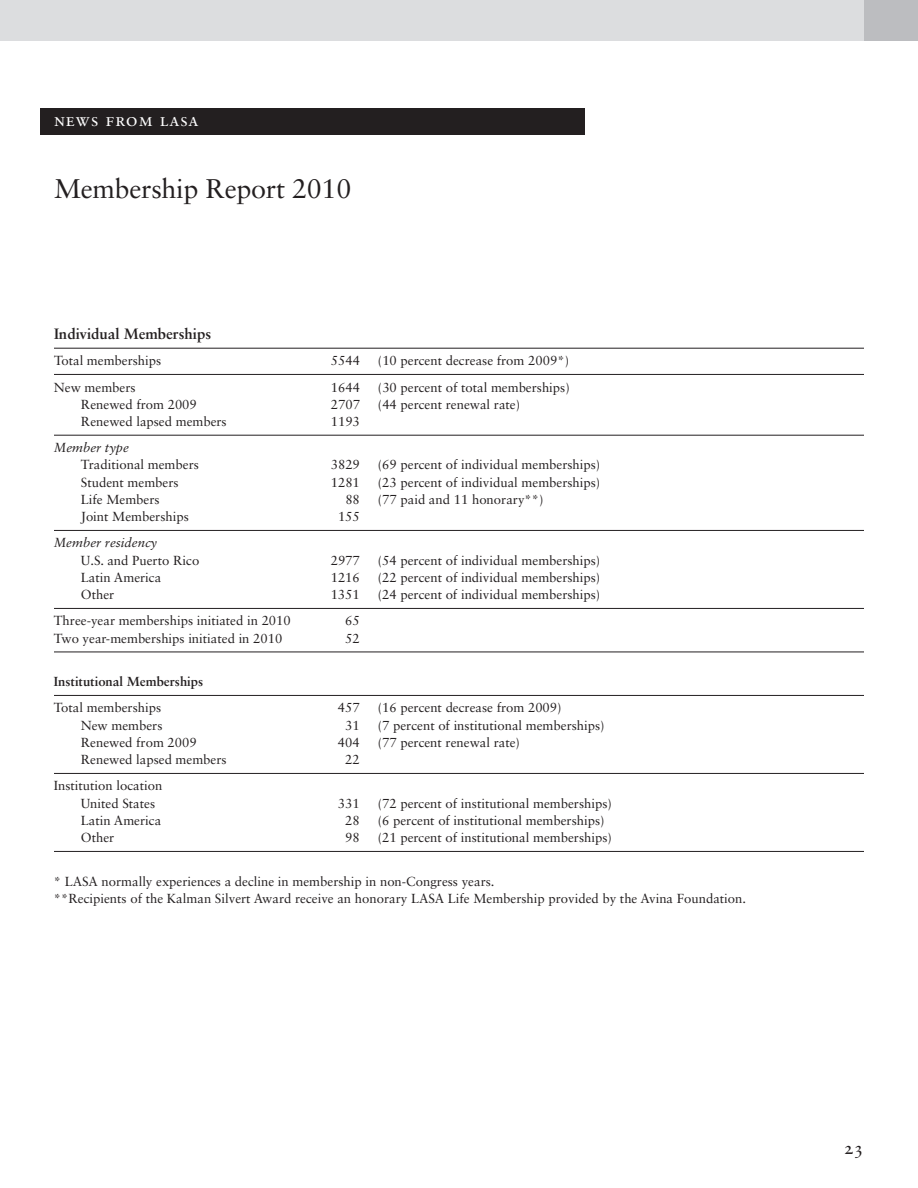
<style>
.page{position:relative;width:918px;height:1188px;background:#fff}
.page>*{position:absolute;margin:0;border:0;box-sizing:border-box;transform-origin:0 0}
.t1{font:27px "Sabon LT Std";letter-spacing:-.01em;color:#231f20}
.t2{font:18px "Sabon Roman SC";letter-spacing:.05em;color:#fff}
.t3{font:18px "Sabon Roman Os F";color:#231f20}
.t4{font:700 15px "Sabon LT Std";color:#231f20}
.t5{font:13.2px/17.2px "Sabon LT Std";color:#231f20}
.t6{font:italic 13.2px "Sabon LT Std";color:#231f20}
.t7{font:700 13.2px "Sabon LT Std";color:#231f20}
</style>
<div class="page">
<div style="left:0;top:0;width:864px;height:40px;background:#dcdddf"></div>
<div style="left:864px;top:0;width:54px;height:40px;background:#bcbdc0"></div>
<div style="left:40px;top:108px;width:545px;height:27px;background:#231f20"></div>
<hr style="left:54px;top:348px;width:810px;height:1px;background:#231f20">
<hr style="left:54px;top:374px;width:810px;height:1px;background:#231f20">
<hr style="left:54px;top:435px;width:810px;height:1px;background:#231f20">
<hr style="left:54px;top:530px;width:810px;height:1px;background:#231f20">
<hr style="left:54px;top:608px;width:810px;height:1px;background:#231f20">
<hr style="left:54px;top:652px;width:810px;height:1px;background:#231f20">
<hr style="left:54px;top:695px;width:810px;height:1px;background:#231f20">
<hr style="left:54px;top:773px;width:810px;height:1px;background:#231f20">
<hr style="left:54px;top:851px;width:810px;height:1px;background:#231f20">
<h2 class="t2" style="left:54px;top:109px;width:146px">news from lasa</h2>
<h1 class="t1" style="left:54px;top:173px;width:299px">Membership Report 2010</h1>
<p class="t4" style="left:54px;top:324px;width:159px">Individual Memberships</p>
<p class="t5" style="left:54px;top:352px;width:109px">Total memberships</p>
<p class="t5" style="left:331px;top:352px;width:31px">5544</p>
<p class="t5" style="left:378px;top:352px;width:193px">(10 percent decrease from 2009*)</p>
<p class="t5" style="left:54px;top:378px;width:83px">New members</p>
<p class="t5" style="left:331px;top:378px;width:31px">1644</p>
<p class="t5" style="left:378px;top:378px;width:193px">(30 percent of total memberships)</p>
<p class="t5" style="left:81px;top:395px;width:117px">Renewed from 2009</p>
<p class="t5" style="left:331px;top:395px;width:31px">2707</p>
<p class="t5" style="left:378px;top:395px;width:144px">(44 percent renewal rate)</p>
<p class="t5" style="left:81px;top:413px;width:147px">Renewed lapsed members</p>
<p class="t5" style="left:331px;top:413px;width:31px">1193</p>
<p class="t6" style="left:54px;top:440px;width:77px">Member type</p>
<p class="t5" style="left:81px;top:456px;width:119px">Traditional members</p>
<p class="t5" style="left:331px;top:456px;width:31px">3829</p>
<p class="t5" style="left:378px;top:456px;width:224px">(69 percent of individual memberships)</p>
<p class="t5" style="left:81px;top:473px;width:99px">Student members</p>
<p class="t5" style="left:331px;top:473px;width:31px">1281</p>
<p class="t5" style="left:378px;top:473px;width:224px">(23 percent of individual memberships)</p>
<p class="t5" style="left:81px;top:491px;width:80px">Life Members</p>
<p class="t5" style="left:345px;top:491px;width:16px">88</p>
<p class="t5" style="left:378px;top:491px;width:167px">(77 paid and 11 honorary**)</p>
<p class="t5" style="left:81px;top:508px;width:109px">Joint Memberships</p>
<p class="t5" style="left:338px;top:508px;width:23px">155</p>
<p class="t6" style="left:54px;top:535px;width:105px">Member residency</p>
<p class="t5" style="left:81px;top:551px;width:120px">U.S. and Puerto Rico</p>
<p class="t5" style="left:331px;top:551px;width:31px">2977</p>
<p class="t5" style="left:378px;top:551px;width:224px">(54 percent of individual memberships)</p>
<p class="t5" style="left:81px;top:569px;width:82px">Latin America</p>
<p class="t5" style="left:331px;top:569px;width:31px">1216</p>
<p class="t5" style="left:378px;top:569px;width:224px">(22 percent of individual memberships)</p>
<p class="t5" style="left:81px;top:586px;width:35px">Other</p>
<p class="t5" style="left:331px;top:586px;width:31px">1351</p>
<p class="t5" style="left:378px;top:586px;width:224px">(24 percent of individual memberships)</p>
<p class="t5" style="left:54px;top:612px;width:238px">Three-year memberships initiated in 2010</p>
<p class="t5" style="left:345px;top:612px;width:16px">65</p>
<p class="t5" style="left:54px;top:629px;width:230px">Two year-memberships initiated in 2010</p>
<p class="t5" style="left:345px;top:629px;width:16px">52</p>
<p class="t7" style="left:54px;top:673px;width:151px">Institutional Memberships</p>
<p class="t5" style="left:54px;top:699px;width:109px">Total memberships</p>
<p class="t5" style="left:338px;top:699px;width:23px">457</p>
<p class="t5" style="left:378px;top:699px;width:185px">(16 percent decrease from 2009)</p>
<p class="t5" style="left:81px;top:716px;width:83px">New members</p>
<p class="t5" style="left:345px;top:716px;width:16px">31</p>
<p class="t5" style="left:378px;top:716px;width:228px">(7 percent of institutional memberships)</p>
<p class="t5" style="left:81px;top:734px;width:117px">Renewed from 2009</p>
<p class="t5" style="left:338px;top:734px;width:23px">404</p>
<p class="t5" style="left:378px;top:734px;width:144px">(77 percent renewal rate)</p>
<p class="t5" style="left:81px;top:751px;width:147px">Renewed lapsed members</p>
<p class="t5" style="left:345px;top:751px;width:16px">22</p>
<p class="t5" style="left:81px;top:777px;width:83px;text-indent:-27px">Institution location<br>United States</p>
<p class="t5" style="left:338px;top:794px;width:23px">331</p>
<p class="t5" style="left:378px;top:794px;width:236px">(72 percent of institutional memberships)</p>
<p class="t5" style="left:81px;top:812px;width:82px">Latin America</p>
<p class="t5" style="left:345px;top:812px;width:16px">28</p>
<p class="t5" style="left:378px;top:812px;width:228px">(6 percent of institutional memberships)</p>
<p class="t5" style="left:81px;top:829px;width:35px">Other</p>
<p class="t5" style="left:345px;top:829px;width:16px">98</p>
<p class="t5" style="left:378px;top:829px;width:236px">(21 percent of institutional memberships)</p>
<p class="t5" style="left:54px;top:872px;width:694px">* LASA normally experiences a decline in membership in non-Congress years.<br>**Recipients of the Kalman Silvert Award receive an honorary LASA Life Membership provided by the Avina Foundation.</p>
<h2 class="t3" style="left:844px;top:1137px;width:22px">23</h2>
</div>
